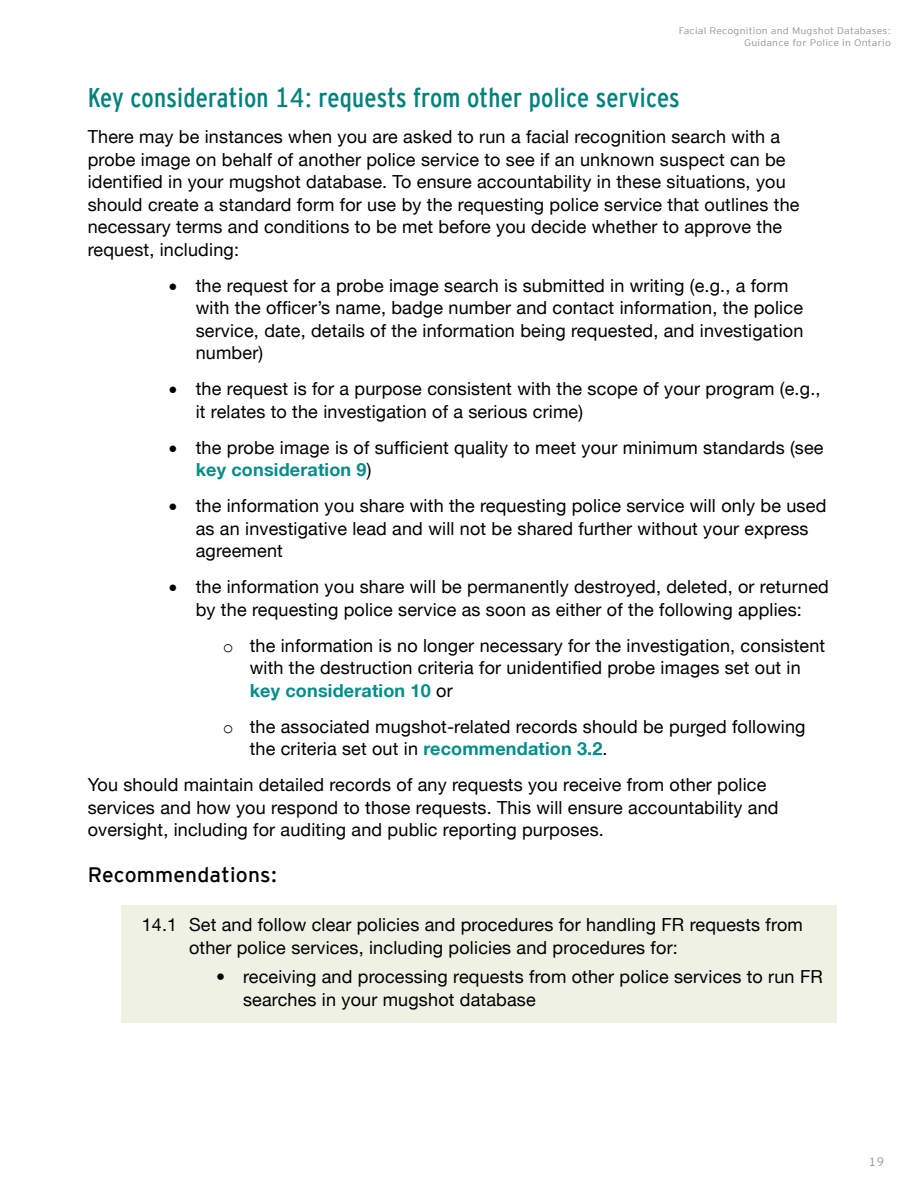
<style>
.page{position:relative;width:918px;height:1188px;background:#fff}
.page>*{position:absolute;margin:0;border:0;box-sizing:border-box;transform-origin:0 0}
.t1{font:27px "Interstate Cond Mono";letter-spacing:.01em;color:#00827c}
.t2{font:21px "Interstate Mono";letter-spacing:.01em;color:#000}
.t3{font:18px/22.5px "Helvetica Neue LT";letter-spacing:.01em;color:#000}
.t4{font:12.15px "Interstate Cond Mono Lgt";color:#939598;scale:1.11 1}
.t5{font:9.45px/12.6px "Interstate Mono Lgt";letter-spacing:.02em;color:#939598;text-align:right;scale:1.11 1}
.s1{font-weight:700;color:#008e89}
.s2{font-family:"Courier New"}
</style>
<div class="page">
<div style="left:122px;top:905px;width:715px;height:66px;background:#eff1e5"></div>
<div style="left:122px;top:957px;width:715px;height:66px;background:#eff1e5"></div>
<p class="t5" style="left:679px;top:24px;width:193px">Facial Recognition and Mugshot Databases:<br>Guidance for Police in Ontario</p>
<h1 class="t1" style="left:88px;top:83px;width:594px">Key consideration 14: requests from other police services</h1>
<p class="t3" style="left:88px;top:126px;width:713px">There may be instances when you are asked to run a facial recognition search with a probe image on behalf of another police service to see if an unknown suspect can be identified in your mugshot database. To ensure accountability in these situations, you should create a standard form for use by the requesting police service that outlines the necessary terms and conditions to be met before you decide whether to approve the request, including:</p>
<p class="t3" style="left:196px;top:274px;width:609px;text-indent:-27px">• the request for a probe image search is submitted in writing (e.g., a form with the officer’s name, badge number and contact information, the police service, date, details of the information being requested, and investigation number)</p>
<p class="t3" style="left:196px;top:378px;width:626px;text-indent:-27px">• the request is for a purpose consistent with the scope of your program (e.g., it relates to the investigation of a serious crime)</p>
<p class="t3" style="left:196px;top:436px;width:629px;text-indent:-27px">• the probe image is of sufficient quality to meet your minimum standards (see <span class="s1">key consideration 9</span>)</p>
<p class="t3" style="left:196px;top:495px;width:632px;text-indent:-27px">• the information you share with the requesting police service will only be used as an investigative lead and will not be shared further without your express agreement</p>
<p class="t3" style="left:169px;top:576px;width:662px;text-align:center">• the information you share will be permanently destroyed, deleted, or returned by the requesting police service as soon as either of the following applies:</p>
<p class="t3" style="left:250px;top:634px;width:577px;text-indent:-27px"><span class="s2">o</span> the information is no longer necessary for the investigation, consistent with the destruction criteria for unidentified probe images set out in <span class="s1">key consideration 10</span> or</p>
<p class="t3" style="left:250px;top:715px;width:557px;text-indent:-27px"><span class="s2">o</span> the associated mugshot-related records should be purged following the criteria set out in <span class="s1">recommendation 3.2</span>.</p>
<p class="t3" style="left:88px;top:774px;width:692px">You should maintain detailed records of any requests you receive from other police services and how you respond to those requests. This will ensure accountability and oversight, including for auditing and public reporting purposes.</p>
<p class="t2" style="left:88px;top:863px;width:191px">Recommendations:</p>
<p class="t3" style="left:189px;top:913px;width:615px;text-indent:-47px">14.1 Set and follow clear policies and procedures for handling FR requests from other police services, including policies and procedures for:</p>
<p class="t3" style="left:243px;top:965px;width:581px;text-indent:-27px">• receiving and processing requests from other police services to run FR searches in your mugshot database</p>
<p class="t4" style="left:869px;top:1155px;width:15px">19</p>
</div>
